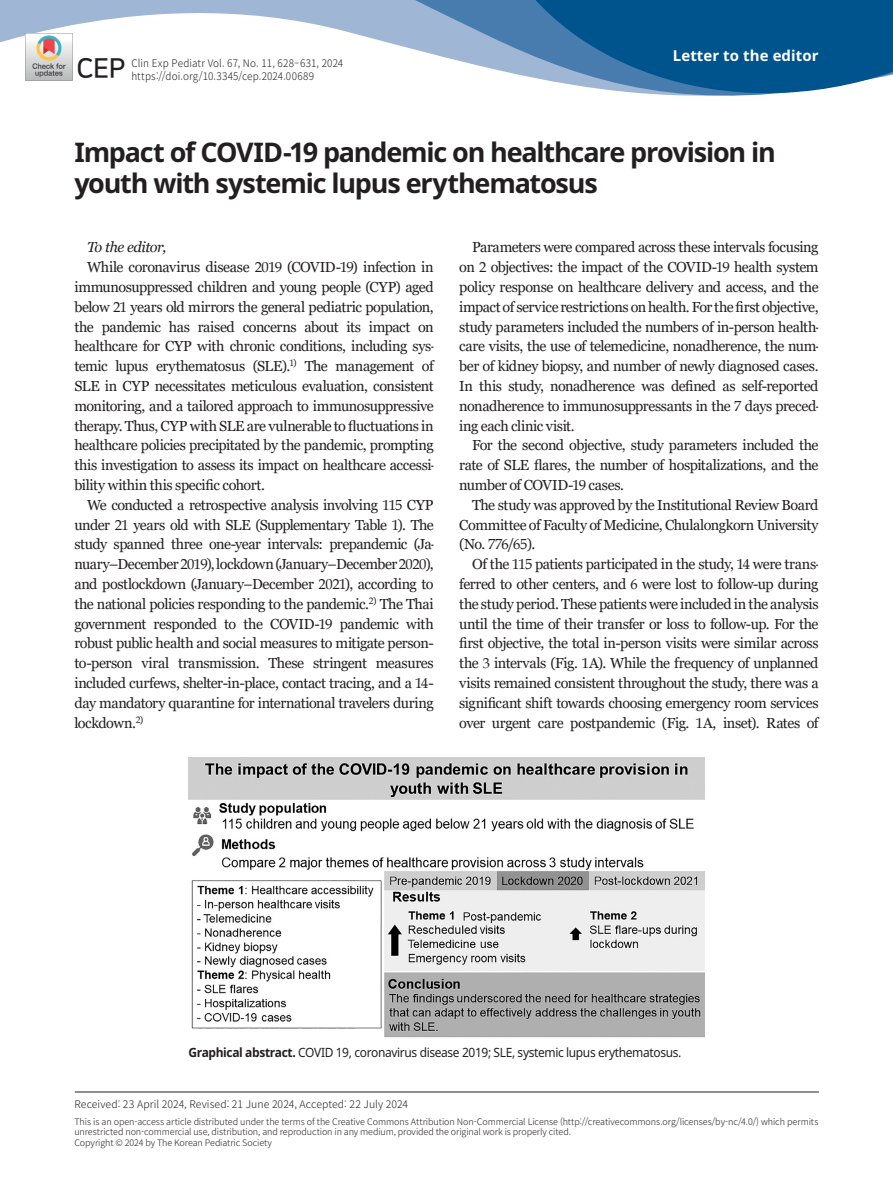
<style>
.page{position:relative;width:893px;height:1191px;background:#fff}
.page>*{position:absolute;margin:0;border:0;box-sizing:border-box;transform-origin:0 0}
.큰제목{font:700 27px/31.5px "Noto Sans";letter-spacing:-.045em;color:#231f20}
.t1{font:27px "Nanum Square B";color:#231f20}
.t2{font:700 15px "Noto Sans";letter-spacing:.005em;color:#fff}
.바탕글{font:14.55px/19.8px "Georgia";letter-spacing:-.03em;color:#231f20;text-align:justify}
.바탕글-2{font:italic 14.55px "Georgia";letter-spacing:-.03em;color:#231f20}
.Fig{font:12.75px "Noto Sans";letter-spacing:-.03em;color:#231f20;scale:.94 1}
.머리말{font:300 10.5px "Noto Sans KR";letter-spacing:.015em;color:#231f20;scale:.95 1}
.각주{font:300 10.5px "Noto Sans KR";letter-spacing:.005em;color:#231f20}
.각주-2{font:300 9px/10.8px "Noto Sans KR";letter-spacing:-.005em;color:#231f20}
.s1{font-family:"Book Antiqua"}
.s2{font-weight:700}
</style>
<div class="page">
<svg style="left:0;top:0;width:462px;height:81px"></svg>
<svg style="left:462px;top:0;width:431px;height:96px;fill:#00548e"></svg>
<hr style="left:75px;top:1091px;width:744px;height:1px;background:#231f20">
<img style="left:188px;top:757px;width:517px;height:281px">
<img style="left:26px;top:34px;width:46px;height:47px">
<p class="t1" style="left:77px;top:54px;width:50px">CEP</p>
<p class="머리말" style="left:131px;top:57px;width:225px">Clin Exp Pediatr Vol. 67, No. 11, 628-631, 2024</p>
<p class="머리말" style="left:131px;top:70px;width:194px">https://doi.org/10.3345/cep.2024.00689</p>
<p class="t2" style="left:673px;top:45px;width:147px">Letter to the editor</p>
<p class="큰제목" style="left:74px;top:135px;width:703px">Impact of COVID-19 pandemic on healthcare provision in youth with systemic lupus erythematosus</p>
<p class="바탕글-2" style="left:87px;top:238px;width:81px">To the editor,</p>
<p class="바탕글" style="left:74px;top:257px;width:361px;text-indent:13px">While coronavirus disease <span class="s1">2019</span> (COVID-<span class="s1">19</span>) infection in immunosuppressed children and young people (CYP) aged below <span class="s1">21</span> years old mirrors the general pediatric population, the pandemic has raised concerns about its impact on healthcare for CYP with chronic conditions, including sys&shy;temic lupus erythematosus (SLE).<sup>1</sup><sup>)</sup> The management of SLE in CYP necessitates meticulous evaluation, consistent monitoring, and a tailored approach to immunosuppressive therapy. Thus, CYP with SLE are vulnerable to fluctuations in healthcare policies precipitated by the pandemic, prompting this investigation to assess its impact on healthcare accessi&shy;bility within this specific cohort.</p>
<p class="바탕글" style="left:74px;top:495px;width:361px;text-indent:13px">We conducted a retrospective analysis involving <span class="s1">115</span> CYP under <span class="s1">21</span> years old with SLE (Supplementary Table <span class="s1">1</span>). The study spanned three one-year intervals: prepandemic (Ja&shy;nuary–December<span class="s1">2019</span>),lockdown(January–December<span class="s1">2020</span>), and postlockdown (January–December <span class="s1">2021</span>), according to the national policies responding to the pandemic.<sup>2</sup><sup>)</sup> The Thai government responded to the COVID-<span class="s1">19</span> pandemic with robust public health and social measures to mitigate person&shy;to-person viral transmission. These stringent measures included curfews, shelter-in-place, contact tracing, and a <span class="s1">14</span>- day mandatory quarantine for international travelers during lockdown.<sup>2</sup><sup>)</sup></p>
<p class="바탕글" style="left:459px;top:238px;width:361px;text-indent:13px">Parameters were compared across these intervals focusing on <span class="s1">2</span> objectives: the impact of the COVID-<span class="s1">19</span> health system policy response on healthcare delivery and access, and the impactof service restrictionsonhealth.For thefirstobjective, study parameters included the numbers of in-person health&shy;care visits, the use of telemedicine, nonadherence, the num&shy;ber of kidney biopsy, and number of newly diagnosed cases.<br>In this study, nonadherence was defined as self-reported nonadherence to immunosuppressants in the <span class="s1">7</span> days preced&shy;ing each clinic visit.</p>
<p class="바탕글" style="left:459px;top:436px;width:361px;text-indent:13px">For the second objective, study parameters included the rate of SLE flares, the number of hospitalizations, and the number of COVID-<span class="s1">19</span> cases.</p>
<p class="바탕글" style="left:459px;top:495px;width:361px;text-indent:13px">The study was approved by the Institutional Review Board Committee of Faculty of Medicine, Chulalongkorn University (No. <span class="s1">776</span>/<span class="s1">65</span>).</p>
<p class="바탕글" style="left:459px;top:554px;width:361px;text-indent:13px">Of the <span class="s1">115</span> patients participated in the study, <span class="s1">14</span> were trans&shy;ferred to other centers, and <span class="s1">6</span> were lost to follow-up during the study period. These patients were included in the analysis until the time of their transfer or loss to follow-up. For the first objective, the total in-person visits were similar across the <span class="s1">3</span> intervals (Fig. <span class="s1">1</span>A). While the frequency of unplanned visits remained consistent throughout the study, there was a significant shift towards choosing emergency room services over urgent care postpandemic (Fig. <span class="s1">1</span>A, inset). Rates of</p>
<p class="Fig" style="left:188px;top:1043px;width:526px"><span class="s2">Graphical abstract.</span> COVID 19, coronavirus disease 2019; SLE, systemic lupus erythematosus.</p>
<p class="각주" style="left:74px;top:1098px;width:335px">Received: 23 April 2024, Revised: 21 June 2024, Accepted: 22 July 2024</p>
<p class="각주-2" style="left:74px;top:1116px;width:745px">This is an open-access article distributed under the terms of the Creative Commons Attribution Non-Commercial License (http://creativecommons.org/licenses/by-nc/4.0/) which permits unrestricted non-commercial use, distribution, and reproduction in any medium, provided the original work is properly cited.</p>
<p class="각주-2" style="left:74px;top:1137px;width:199px">Copyright © 2024 by The Korean Pediatric Society</p>
</div>
